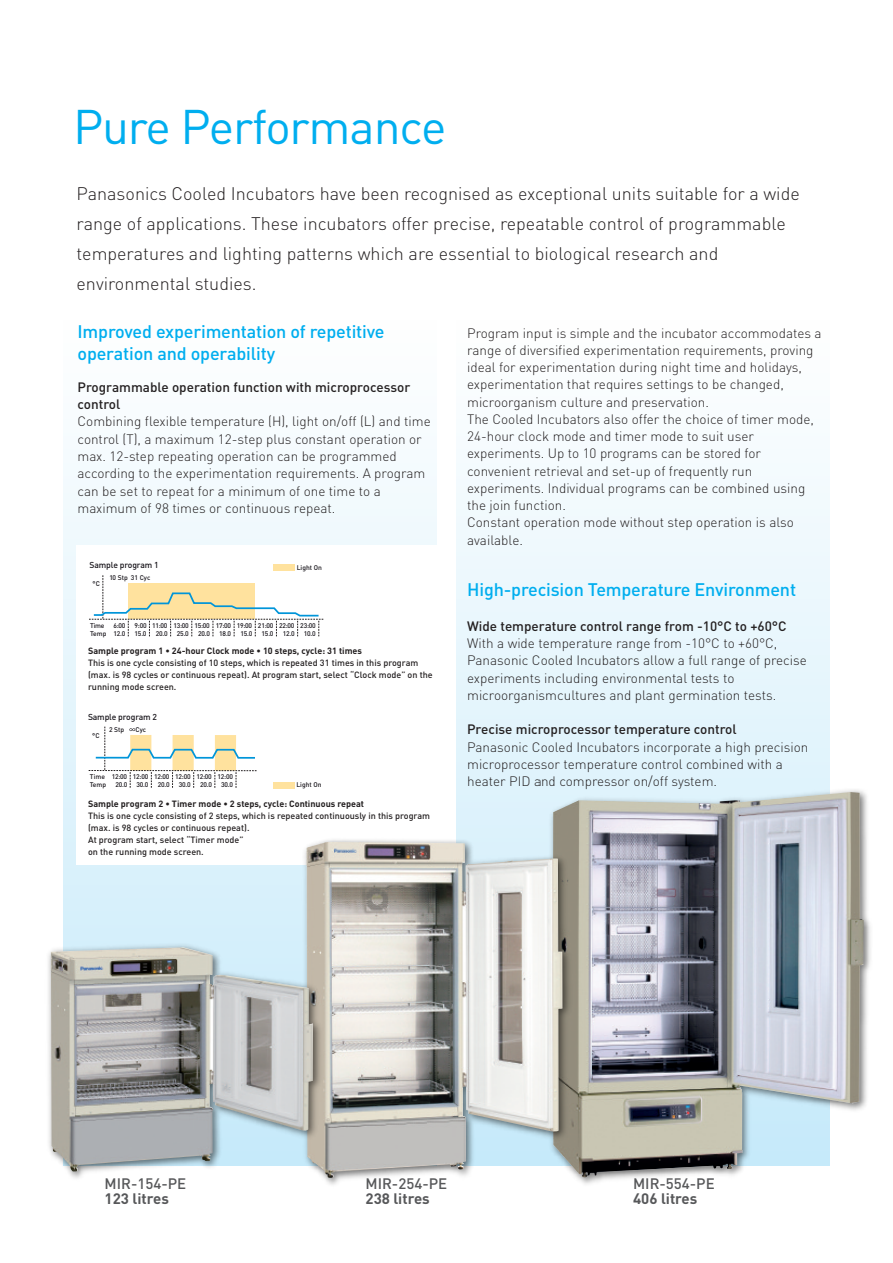
<style>
.page{position:relative;width:893px;height:1263px;background:#fff}
.page>*{position:absolute;margin:0;border:0;box-sizing:border-box;transform-origin:0 0}
.t1{font:48px "DIN Pro";letter-spacing:-.025em;color:#00aeef}
.t2{font:300 18px/30px "DIN Pro";color:#231f20}
.t3{font:500 18px/21.8px "DIN Pro";letter-spacing:-.01em;color:#00aeef}
.t4{font:500 15px "DIN Pro";color:#57585a}
.t5{font:700 15px "DINOT";color:#57585a}
.t6{font:300 13.5px/17.2px "DIN Pro";color:#231f20}
.t7{font:500 13.5px/17.2px "DIN Pro";color:#231f20}
.t8{font:500 9px/12px "DIN Pro";color:#231f20}
.t9{font:700 9px "DINOT";color:#231f20}
.t10{font:500 8.55px "DIN Pro";letter-spacing:-.015em;color:#17141a}
.t11{font:500 6.75px/8.1px "DIN Pro";letter-spacing:-.035em;color:#17141a;text-align:center}
.t12{font:500 6.75px/8.1px "DIN Pro";color:#17141a}
</style>
<div class="page">
<svg style="left:64px;top:463px;width:372px;height:471px"></svg>
<svg style="left:456px;top:463px;width:373px;height:368px"></svg>
<img style="left:540px;top:780px;width:331px;height:404px">
<img style="left:553px;top:792px;width:311px;height:386px">
<div style="left:77px;top:546px;width:369px;height:319px;background:#fff"></div>
<svg style="left:89px;top:575px;width:235px;height:62px"></svg>
<div style="left:273px;top:564px;width:22px;height:7px;background:#ffe29e"></div>
<svg style="left:89px;top:726px;width:168px;height:62px"></svg>
<div style="left:273px;top:782px;width:21px;height:7px;background:#ffe29e"></div>
<img style="left:293px;top:831px;width:292px;height:354px">
<img style="left:306px;top:842px;width:257px;height:336px">
<img style="left:48px;top:934px;width:284px;height:251px">
<img style="left:51px;top:947px;width:262px;height:224px">
<h1 class="t1" style="left:73px;top:110px;width:375px">Pure Performance</h1>
<p class="t2" style="left:77px;top:181px;width:725px">Panasonics Cooled Incubators have been recognised as exceptional units suitable for a wide range of applications. These incubators offer precise, repeatable control of programmable temperatures and lighting patterns which are essential to biological research and environmental studies.</p>
<h2 class="t3" style="left:78px;top:322px;width:309px">Improved experimentation of repetitive operation and operability</h2>
<p class="t7" style="left:78px;top:380px;width:334px">Programmable operation function with microprocessor control</p>
<p class="t6" style="left:78px;top:415px;width:355px">Combining flexible temperature (H), light on/off (L) and time control (T), a maximum 12-step plus constant operation or max. 12-step repeating operation can be programmed according to the experimentation requirements. A program can be set to repeat for a minimum of one time to a maximum of 98 times or continuous repeat.</p>
<p class="t6" style="left:467px;top:326px;width:356px">Program input is simple and the incubator accommodates a range of diversified experimentation requirements, proving ideal for experimentation during night time and holidays, experimentation that requires settings to be changed, microorganism culture and preservation.<br>The Cooled Incubators also offer the choice of timer mode, 24-hour clock mode and timer mode to suit user experiments. Up to 10 programs can be stored for convenient retrieval and set-up of frequently run experiments. Individual programs can be combined using the join function.<br>Constant operation mode without step operation is also available.</p>
<h2 class="t3" style="left:467px;top:581px;width:330px">High-precision Temperature Environment</h2>
<p class="t7" style="left:467px;top:619px;width:321px">Wide temperature control range from -10°C to +60°C</p>
<p class="t6" style="left:467px;top:636px;width:341px">With a wide temperature range from -10°C to +60°C, Panasonic Cooled Incubators allow a full range of precise experiments including environmental tests to microorganismcultures and plant germination tests.</p>
<p class="t7" style="left:467px;top:722px;width:271px">Precise microprocessor temperature control</p>
<p class="t6" style="left:467px;top:740px;width:343px">Panasonic Cooled Incubators incorporate a high precision microprocessor temperature control combined with a heater PID and compressor on/off system.</p>
<p class="t10" style="left:90px;top:562px;width:71px">Sample program 1</p>
<p class="t11" style="left:297px;top:564px;width:27px">Light On</p>
<p class="t12" style="left:109px;top:575px;width:43px">10 Stp 31 Cyc</p>
<p class="t11" style="left:93px;top:581px;width:9px">°C</p>
<p class="t11" style="left:173px;top:622px;width:17px">13:00<br>25.0</p>
<p class="t11" style="left:300px;top:622px;width:17px">23:00<br>10.0</p>
<p class="t11" style="left:113px;top:622px;width:14px;text-align:left">6:00<br>12.0</p>
<p class="t11" style="left:135px;top:622px;width:14px;text-align:left">9:00<br>15.0</p>
<p class="t11" style="left:152px;top:622px;width:17px">11:00<br>20.0</p>
<p class="t11" style="left:194px;top:622px;width:17px">15:00<br>20.0</p>
<p class="t11" style="left:216px;top:622px;width:17px">17:00<br>18.0</p>
<p class="t11" style="left:237px;top:622px;width:17px">19:00<br>15.0</p>
<p class="t11" style="left:258px;top:622px;width:17px">21:00<br>15.0</p>
<p class="t11" style="left:279px;top:622px;width:17px">22:00<br>12.0</p>
<p class="t11" style="left:90px;top:622px;width:18px;text-align:left">Time<br>Temp</p>
<p class="t9" style="left:88px;top:648px;width:275px">Sample program 1 • 24-hour Clock mode • 10 steps, cycle: 31 times</p>
<p class="t8" style="left:88px;top:658px;width:346px">This is one cycle consisting of 10 steps, which is repeated 31 times in this program (max. is 98 cycles or continuous repeat). At program start, select “Clock mode” on the running mode screen.</p>
<p class="t10" style="left:88px;top:713px;width:71px">Sample program 2</p>
<p class="t11" style="left:109px;top:726px;width:17px">2 Stp</p>
<p class="t11" style="left:136px;top:726px;width:12px">Cyc</p>
<p class="t11" style="left:92px;top:732px;width:9px">°C</p>
<p class="t12" style="left:90px;top:773px;width:18px">Time<br>Temp</p>
<p class="t11" style="left:112px;top:773px;width:17px">12:00<br>20.0</p>
<p class="t11" style="left:175px;top:773px;width:17px">12:00<br>30.0</p>
<p class="t11" style="left:133px;top:773px;width:17px">12:00<br>30.0</p>
<p class="t11" style="left:154px;top:773px;width:17px">12:00<br>20.0</p>
<p class="t11" style="left:218px;top:773px;width:17px">12:00<br>30.0</p>
<p class="t11" style="left:196px;top:773px;width:17px">12:00<br>20.0</p>
<p class="t11" style="left:296px;top:782px;width:27px">Light On</p>
<p class="t9" style="left:88px;top:801px;width:278px">Sample program 2 • Timer mode • 2 steps, cycle: Continuous repeat</p>
<p class="t8" style="left:88px;top:811px;width:344px">This is one cycle consisting of 2 steps, which is repeated continuously in this program (max. is 98 cycles or continuous repeat).<br>At program start, select “Timer mode”<br>on the running mode screen.</p>
<p class="t4" style="left:105px;top:1178px;width:83px">MIR-154-PE</p>
<p class="t5" style="left:105px;top:1193px;width:66px">123 litres</p>
<p class="t4" style="left:365px;top:1178px;width:83px">MIR-254-PE</p>
<p class="t5" style="left:365px;top:1193px;width:66px">238 litres</p>
<p class="t4" style="left:633px;top:1178px;width:83px">MIR-554-PE</p>
<p class="t5" style="left:633px;top:1193px;width:66px">406 litres</p>
</div>
